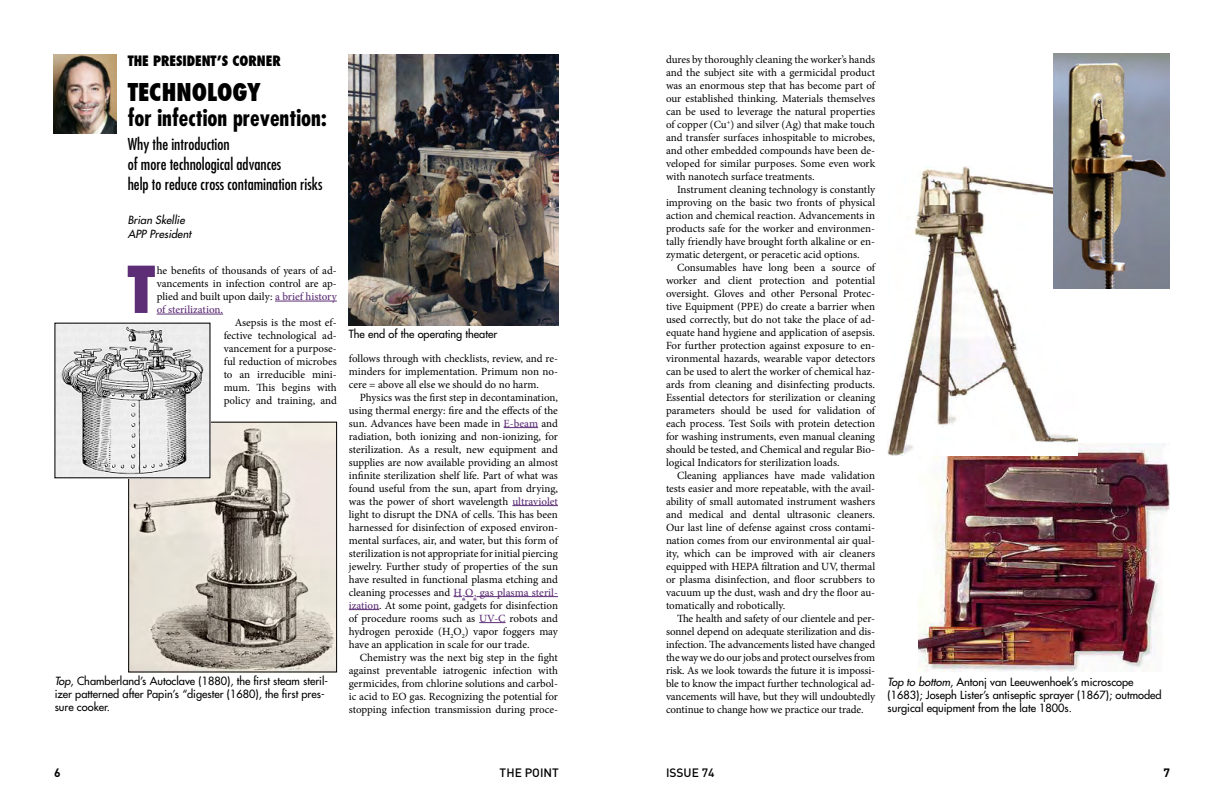
<style>
.page{position:relative;width:1224px;height:792px;background:#fff}
.page>*{position:absolute;margin:0;border:0;box-sizing:border-box;transform-origin:0 0}
.t1{font:800 condensed 62.7px "Futura";color:#5d2d75}
.t2{font:800 condensed 24px "Futura";color:#000}
.t3{font:700 condensed 23px "Futura";color:#000}
.t4{font:condensed 16px/20px "Futura";color:#000}
.t5{font:800 condensed 14px "Futura";color:#000}
.t6{font:500 12px "DIN";color:#000}
.t7{font:700 12px "DIN";color:#000}
.t8{font:11px/13px "Minion Pro";letter-spacing:-.005em;color:#000;text-align:justify}
.t9{font:11px/13px "Futura";color:#000}
.t10{font:italic 11px/14px "Futura";color:#000}
.s1{font-weight:500;color:#5d2d75}
.s2{font-style:italic}
</style>
<div class="page">
<img style="left:54px;top:55px;width:63px;height:78px">
<hr style="left:275px;top:301px;width:62px;height:1px;background:#5d2d75">
<hr style="left:157px;top:314px;width:66px;height:1px;background:#5d2d75">
<hr style="left:504px;top:427px;width:34px;height:1px;background:#5d2d75">
<hr style="left:512px;top:505px;width:46px;height:1px;background:#5d2d75">
<svg style="left:454px;top:596px;width:23px;height:5px"></svg>
<hr style="left:477px;top:596px;width:81px;height:1px;background:#5d2d75">
<hr style="left:349px;top:609px;width:30px;height:1px;background:#5d2d75">
<svg style="left:479px;top:622px;width:27px;height:1px"></svg>
<img style="left:130px;top:424px;width:205px;height:246px">
<div style="left:128px;top:422px;width:209px;height:250px;border:1px solid #000"></div>
<img style="left:349px;top:54px;width:209px;height:271px">
<img style="left:57px;top:325px;width:151px;height:151px">
<img style="left:918px;top:444px;width:252px;height:227px">
<img style="left:887px;top:167px;width:191px;height:288px">
<img style="left:1054px;top:54px;width:116px;height:235px">
<p class="t8" style="left:666px;top:53px;width:211px">dures by thoroughly cleaning the worker’s hands and the subject site with a germicidal product was an enormous step that has become part of our established thinking. Materials themselves can be used to leverage the natural properties of copper (Cu<sup>+</sup>) and silver (Ag) that make touch and transfer surfaces inhospitable to microbes, and other embedded compounds have been de&shy;veloped for similar purposes. Some even work with nanotech surface treatments.</p>
<p class="t8" style="left:666px;top:183px;width:211px;text-indent:11px">Instrument cleaning technology is constantly improving on the basic two fronts of physical action and chemical reaction. Advancements in products safe for the worker and environmen&shy;tally friendly have brought forth alkaline or en&shy;zymatic detergent, or peracetic acid options.</p>
<p class="t8" style="left:666px;top:261px;width:211px;text-indent:11px">Consumables have long been a source of worker and client protection and potential oversight. Gloves and other Personal Protec&shy;tive Equipment (PPE) do create a barrier when used correctly, but do not take the place of ad&shy;equate hand hygiene and application of asepsis.<br>For further protection against exposure to en&shy;vironmental hazards, wearable vapor detectors can be used to alert the worker of chemical haz&shy;ards from cleaning and disinfecting products.<br>Essential detectors for sterilization or cleaning parameters should be used for validation of each process. Test Soils with protein detection for washing instruments, even manual cleaning should be tested, and Chemical and regular Bio&shy;logical Indicators for sterilization loads.</p>
<p class="t8" style="left:666px;top:469px;width:211px;text-indent:11px">Cleaning appliances have made validation tests easier and more repeatable, with the avail&shy;ability of small automated instrument washers and medical and dental ultrasonic cleaners.<br>Our last line of defense against cross contami&shy;nation comes from our environmental air qual&shy;ity, which can be improved with air cleaners equipped with HEPA filtration and UV, thermal or plasma disinfection, and floor scrubbers to vacuum up the dust, wash and dry the floor au&shy;tomatically and robotically.</p>
<p class="t8" style="left:666px;top:612px;width:211px;text-indent:11px">The health and safety of our clientele and per&shy;sonnel depend on adequate sterilization and dis&shy;infection. The advancements listed have changed the way we do our jobs and protect ourselves from risk. As we look towards the future it is impossi&shy;ble to know the impact further technological ad&shy;vancements will have, but they will undoubtedly continue to change how we practice our trade.</p>
<p class="t5" style="left:128px;top:52px;width:155px">THE PRESIDENT’S CORNER</p>
<h2 class="t2" style="left:128px;top:76px;width:135px">TECHNOLOGY</h2>
<h3 class="t3" style="left:128px;top:103px;width:200px">for infection prevention:</h3>
<h3 class="t4" style="left:128px;top:134px;width:196px">Why the introduction<br>of more technological advances<br>help to reduce cross contamination risks</h3>
<p class="t10" style="left:128px;top:213px;width:65px">Brian Skellie<br>APP President</p>
<h1 class="t1" style="left:128px;top:247px;width:29px">T</h1>
<p class="t8" style="left:157px;top:264px;width:182px">he benefits of thousands of years of ad&shy;vancements in infection control are ap&shy;plied and built upon daily: <span class="s1">a brief history of sterilization.</span></p>
<p class="t8" style="left:224px;top:316px;width:115px;text-indent:11px">Asepsis is the most ef&shy;fective technological ad&shy;vancement for a purpose&shy;ful reduction of microbes to an irreducible mini&shy;mum. This begins with policy and training, and</p>
<p class="t9" style="left:349px;top:327px;width:150px">The end of the operating theater</p>
<p class="t8" style="left:349px;top:352px;width:211px">follows through with checklists, review, and re&shy;minders for implementation. Primum non no&shy;cere = above all else we should do no harm.</p>
<p class="t8" style="left:349px;top:391px;width:211px;text-indent:11px">Physics was the first step in decontamination, using thermal energy: fire and the effects of the sun. Advances have been made in <span class="s1">E-beam</span> and radiation, both ionizing and non-ionizing, for sterilization. As a result, new equipment and supplies are now available providing an almost infinite sterilization shelf life. Part of what was found useful from the sun, apart from drying, was the power of short wavelength <span class="s1">ultraviolet </span>light to disrupt the DNA of cells. This has been harnessed for disinfection of exposed environ&shy;mental surfaces, air, and water, but this form of sterilization is not appropriate for initial piercing jewelry. Further study of properties of the sun have resulted in functional plasma etching and cleaning processes and <span class="s1">H</span><sub>2</sub><span class="s1">O</span><sub>2</sub> <span class="s1">gas plasma steril&shy;ization</span>. At some point, gadgets for disinfection of procedure rooms such as <span class="s1">UV-C</span> robots and hydrogen peroxide (H<sub>2</sub>O<sub>2</sub>) vapor foggers may have an application in scale for our trade.</p>
<p class="t8" style="left:349px;top:651px;width:211px;text-indent:11px">Chemistry was the next big step in the fight against preventable iatrogenic infection with germicides, from chlorine solutions and carbol&shy;ic acid to EO gas. Recognizing the potential for stopping infection transmission during proce-</p>
<p class="t9" style="left:55px;top:674px;width:275px"><span class="s2">Top</span>, Chamberland’s Autoclave (1880), the first steam steril&shy;izer patterned after Papin’s “digester (1680), the first pres&shy;sure cooker.</p>
<p class="t9" style="left:887px;top:675px;width:276px"><span class="s2">Top to bottom</span>, Antonj van Leeuwenhoek’s microscope (1683); Joseph Lister’s antiseptic sprayer (1867); outmoded surgical equipment from the late 1800s.</p>
<p class="t7" style="left:54px;top:765px;width:8px">6</p>
<p class="t6" style="left:500px;top:765px;width:61px">THE POINT</p>
<p class="t6" style="left:666px;top:765px;width:50px">ISSUE 74</p>
<p class="t7" style="left:1163px;top:765px;width:8px">7</p>
</div>
